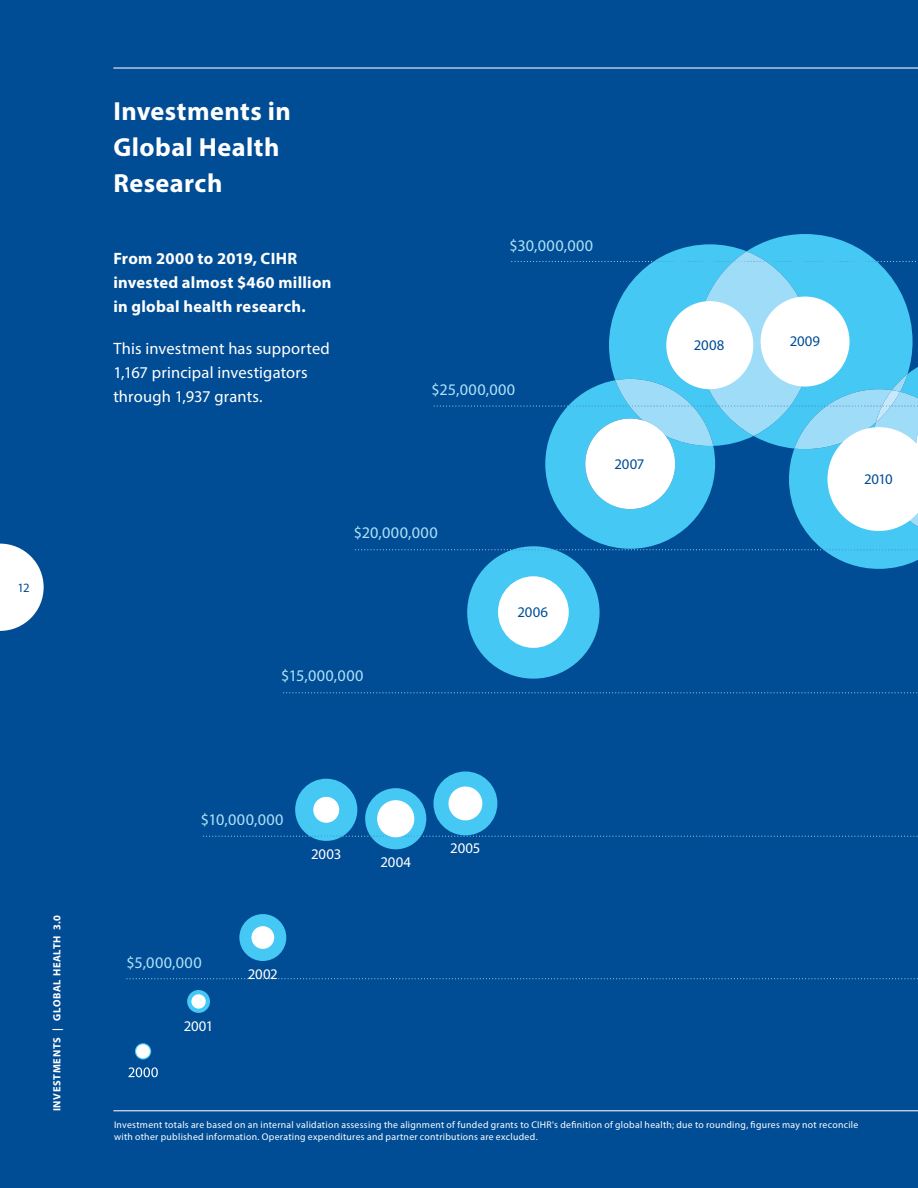
<style>
.page{position:relative;width:918px;height:1188px;background:#014d95}
.page>*{position:absolute;margin:0;border:0;box-sizing:border-box;transform-origin:0 0}
.H2{font:700 26.25px/36px "Myriad Pro";letter-spacing:.02em;color:#fff}
.t1{font:16.5px/24px "Myriad Pro";letter-spacing:.01em;color:#fff}
.t2{font:700 16.5px/24px "Myriad Pro";letter-spacing:.015em;color:#fff}
.t3{font:16.2px "Myriad Pro";letter-spacing:.03em;color:#ace1f9}
.t4{font:14.7px "Myriad Pro";letter-spacing:-.01em;color:#014d95}
.t5{font:14.7px "Myriad Pro";letter-spacing:-.01em;color:#fff}
.t6{font:12.75px "Myriad Pro";color:#014d95}
.t7{font:700 10.5px "Myriad Pro";letter-spacing:.065em;color:#fff}
.Footnotes{font:9.75px/12px "Myriad Pro";letter-spacing:.03em;color:#fff}
</style>
<div class="page">
<svg style="left:0;top:544px;width:44px;height:87px"></svg>
<hr style="left:113px;top:1110px;width:805px;height:1px;background:#fff">
<hr style="left:113px;top:68px;width:805px;height:1px;background:#fff">
<svg style="left:126px;top:978px;width:792px;height:1px"></svg>
<svg style="left:283px;top:692px;width:635px;height:1px"></svg>
<svg style="left:135px;top:1043px;width:16px;height:17px"></svg>
<div style="left:136px;top:1044px;width:14px;height:14px;background:#fff;border-radius:50%"></div>
<div style="left:433px;top:771px;width:64px;height:64px;background:#45c8f4;border-radius:50%"></div>
<div style="left:187px;top:990px;width:23px;height:23px;background:#45c8f4;border-radius:50%"></div>
<div style="left:191px;top:994px;width:15px;height:15px;background:#fff;border-radius:50%"></div>
<svg style="left:203px;top:779px;width:715px;height:70px"></svg>
<div style="left:313px;top:797px;width:26px;height:26px;background:#fff;border-radius:50%"></div>
<div style="left:239px;top:914px;width:47px;height:47px;background:#45c8f4;border-radius:50%"></div>
<div style="left:251px;top:926px;width:23px;height:23px;background:#fff;border-radius:50%"></div>
<svg style="left:128px;top:1067px;width:30px;height:10px"></svg>
<svg style="left:355px;top:234px;width:563px;height:445px"></svg>
<div style="left:498px;top:576px;width:71px;height:72px;background:#fff;border-radius:50%"></div>
<h3 class="t6" style="left:18px;top:580px;width:14px">12</h3>
<h1 class="H2" style="left:113px;top:92px;width:179px">Investments in<br>Global Health<br>Research</h1>
<p class="t2" style="left:113px;top:246px;width:220px">From 2000 to 2019, CIHR invested almost $460 million in global health research.</p>
<p class="t1" style="left:113px;top:336px;width:218px">This investment has supported<br>1,167 principal investigators through 1,937 grants.</p>
<h3 class="t3" style="left:509px;top:236px;width:85px">$30,000,000</h3>
<h3 class="t3" style="left:432px;top:379px;width:85px">$25,000,000</h3>
<h3 class="t3" style="left:354px;top:523px;width:85px">$20,000,000</h3>
<h3 class="t4" style="left:615px;top:455px;width:31px">2007</h3>
<h3 class="t3" style="left:281px;top:666px;width:84px">$15,000,000</h3>
<h3 class="t4" style="left:517px;top:603px;width:32px">2006</h3>
<h3 class="t4" style="left:694px;top:336px;width:32px">2008</h3>
<h3 class="t4" style="left:790px;top:332px;width:32px">2009</h3>
<h3 class="t4" style="left:864px;top:470px;width:30px">2010</h3>
<p class="t7" style="left:50px;top:1111px;width:198px;rotate:-90deg">INVESTMENTS | GLOBAL HEALTH 3.0</p>
<h3 class="t3" style="left:201px;top:809px;width:84px">$10,000,000</h3>
<h3 class="t5" style="left:311px;top:845px;width:32px">2003</h3>
<h3 class="t3" style="left:126px;top:953px;width:77px">$5,000,000</h3>
<h3 class="t5" style="left:184px;top:1017px;width:31px">2001</h3>
<h3 class="t5" style="left:248px;top:965px;width:32px">2002</h3>
<h3 class="t5" style="left:380px;top:853px;width:32px">2004</h3>
<h3 class="t5" style="left:450px;top:839px;width:32px">2005</h3>
<p class="Footnotes" style="left:114px;top:1119px;width:746px">Investment totals are based on an internal validation assessing the alignment of funded grants to CIHR's definition of global health; due to rounding, figures may not reconcile with other published information. Operating expenditures and partner contributions are excluded.</p>
</div>
